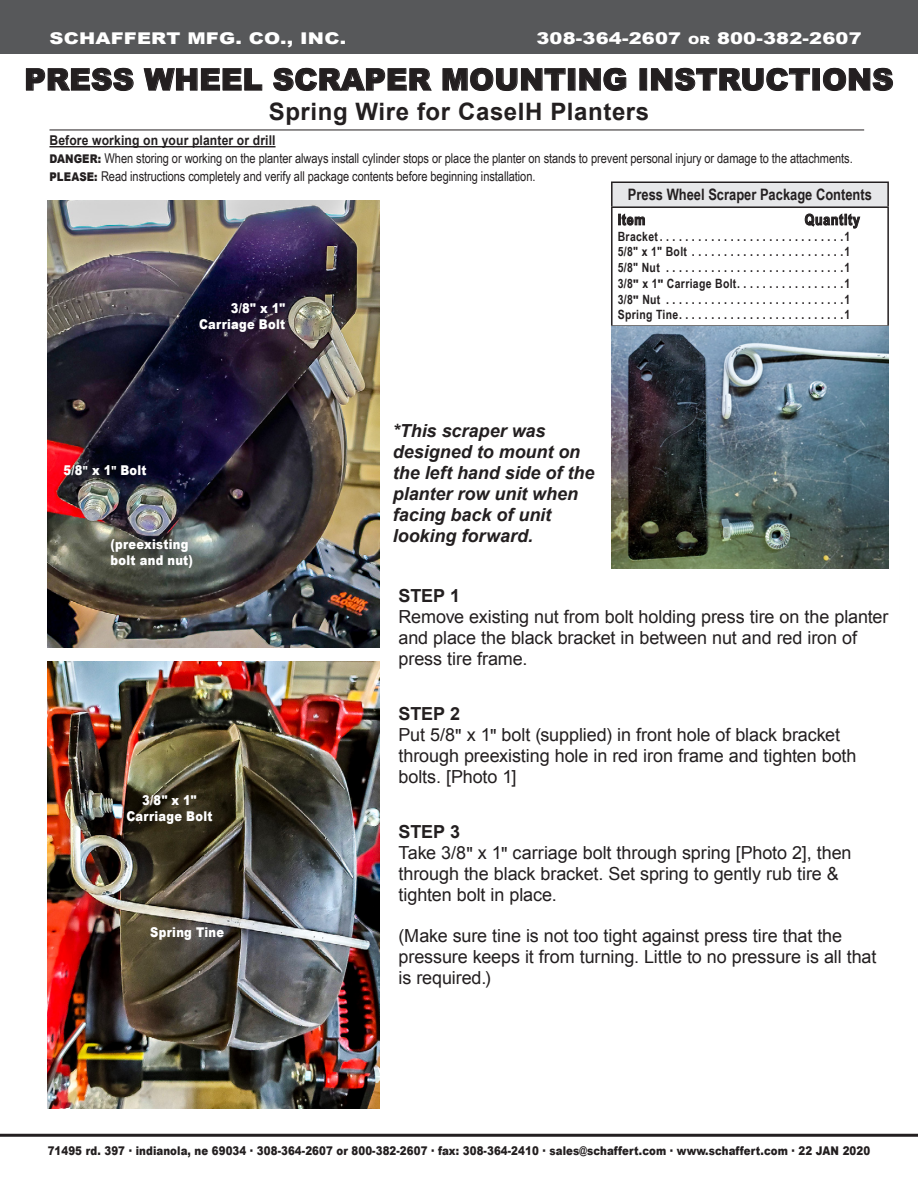
<style>
.page{position:relative;width:918px;height:1188px;background:#fff}
.page>*{position:absolute;margin:0;border:0;box-sizing:border-box;transform-origin:0 0}
.t1{font:900 30px "Arial";color:#231f20}
.Page_Subtitle{font:700 24px "Arial";letter-spacing:.025em;color:#231f20}
.Direction{font:18px/21px "Arial";letter-spacing:-.005em;color:#231f20}
.t2{font:italic 700 18px/21px "Arial";letter-spacing:-.005em;color:#231f20}
.Step{font:700 18px "Arial";letter-spacing:-.005em;color:#231f20}
.t3{font:900 16.2px "Arial";letter-spacing:.01em;color:#fff;scale:1.2 1}
.t4{font:700 15.75px "Arial Narrow";color:#231f20}
.t5{font:700 15px "Arial Narrow";letter-spacing:.05em;color:#231f20}
.t6{font:13.5px "Arial Narrow";letter-spacing:-.005em;color:#231f20}
.Direction-2{font:900 13.5px/16.5px "Arial";letter-spacing:.025em;color:#fff;text-align:right;scale:.85 1}
.t7{font:700 13.5px "Arial";letter-spacing:.01em;color:#231f20;scale:.9 1}
.t8{font:700 12.75px "Arial Narrow";letter-spacing:.025em;color:#231f20}
.t9{font:900 12px "Arial";letter-spacing:.01em;color:#231f20;scale:.85 1}
.s1{font-size:11.4px}
.s2{font-family:"Arial";font-weight:900;font-size:12px}
.s3{font-family:"Nimbus San"}
.s4{font-family:"Nimbus San";font-weight:700}
</style>
<div class="page">
<svg style="left:26px;top:68px;width:108px;height:23px"></svg>
<svg style="left:144px;top:68px;width:118px;height:23px"></svg>
<svg style="left:273px;top:68px;width:159px;height:23px"></svg>
<svg style="left:443px;top:68px;width:123px;height:23px"></svg>
<div style="left:568px;top:68px;width:7px;height:22px;border:1px solid #231f20"></div>
<svg style="left:579px;top:68px;width:47px;height:23px"></svg>
<div style="left:640px;top:68px;width:7px;height:22px;border:1px solid #231f20"></div>
<svg style="left:651px;top:68px;width:159px;height:23px"></svg>
<div style="left:813px;top:68px;width:7px;height:22px;border:1px solid #231f20"></div>
<svg style="left:823px;top:68px;width:70px;height:23px"></svg>
<div style="left:0;top:0;width:918px;height:54px;background:#57585a"></div>
<hr style="left:50px;top:130px;width:814px;height:1px;background:#231f20">
<hr style="left:0;top:1134px;width:918px;height:3px;background:#231f20">
<hr style="left:50px;top:146px;width:226px;height:1px;background:#231f20">
<div style="left:612px;top:182px;width:276px;height:25px;background:#e6e7e9"></div>
<hr style="left:611px;top:182px;width:278px;height:1px;background:#231f20">
<hr style="left:611px;top:183px;width:2px;height:23px;background:#231f20">
<hr style="left:887px;top:183px;width:2px;height:23px;background:#231f20">
<hr style="left:611px;top:206px;width:278px;height:2px;background:#231f20">
<hr style="left:611px;top:208px;width:2px;height:117px;background:#231f20">
<hr style="left:887px;top:208px;width:2px;height:117px;background:#231f20">
<hr style="left:611px;top:325px;width:278px;height:2px;background:#231f20">
<svg style="left:618px;top:214px;width:27px;height:11px"></svg>
<svg style="left:805px;top:214px;width:55px;height:14px"></svg>
<img style="left:47px;top:201px;width:333px;height:447px">
<img style="left:47px;top:662px;width:333px;height:447px">
<img style="left:611px;top:327px;width:278px;height:241px">
<p class="t3" style="left:50px;top:26px;width:249px">SCHAFFERT MFG. CO., INC.</p>
<p class="t3" style="left:536px;top:26px;width:273px">308-364-2607 <span class="s1">or</span> 800-382-2607</p>
<p class="t1" style="left:24px;top:58px;width:871px">PRESS WHEEL SCRAPER MOUNTING INSTRUCTIONS</p>
<p class="Page_Subtitle" style="left:269px;top:96px;width:382px">Spring Wire for CaseIH Planters</p>
<p class="t7" style="left:50px;top:132px;width:253px">Before working on your planter or drill</p>
<p class="t6" style="left:50px;top:149px;width:805px"><span class="s2">DANGER:</span> When storing or working on the planter always install cylinder stops or place the planter on stands to prevent personal injury or damage to the attachments.</p>
<p class="t6" style="left:50px;top:167px;width:488px"><span class="s2">PLEASE:</span> Read instructions completely and verify all package contents before beginning installation.</p>
<p class="t4" style="left:628px;top:183px;width:246px">Press Wheel Scraper Package Contents</p>
<p class="t5" style="left:618px;top:208px;width:29px">Item</p>
<p class="t5" style="left:805px;top:208px;width:57px">Quantity</p>
<p class="t8" style="left:618px;top:226px;width:234px">Bracket . . . . . . . . . . . . . . . . . . . . . . . . . . . . 1</p>
<p class="t8" style="left:618px;top:242px;width:234px">5/8" x 1" Bolt . . . . . . . . . . . . . . . . . . . . . . . 1</p>
<p class="t8" style="left:618px;top:258px;width:234px">5/8" Nut . . . . . . . . . . . . . . . . . . . . . . . . . . . 1</p>
<p class="t8" style="left:618px;top:274px;width:234px">3/8<span class="s3">"</span> x 1<span class="s3">"</span> Carriage Bolt . . . . . . . . . . . . . . . . 1</p>
<p class="t8" style="left:618px;top:289px;width:234px">3/8<span class="s3">"</span> Nut . . . . . . . . . . . . . . . . . . . . . . . . . . . 1</p>
<p class="t8" style="left:618px;top:305px;width:234px">Spring Tine . . . . . . . . . . . . . . . . . . . . . . . . . 1</p>
<p class="Direction-2" style="left:199px;top:299px;width:103px">3/8" x 1"<br>Carriage Bolt</p>
<p class="Direction-2" style="left:63px;top:461px;width:99px">5/8<span class="s4">"</span> x 1<span class="s4">"</span> Bolt</p>
<p class="Direction-2" style="left:111px;top:535px;width:98px;text-align:left">(preexisting bolt and nut)</p>
<p class="Direction-2" style="left:126px;top:791px;width:103px;text-align:center">3/8" x 1"<br>Carriage Bolt</p>
<p class="Direction-2" style="left:150px;top:924px;width:89px">Spring Tine</p>
<p class="t2" style="left:393px;top:421px;width:203px">*This scraper was designed to mount on the left hand side of the planter row unit when facing back of unit looking forward.</p>
<p class="Step" style="left:399px;top:584px;width:63px">STEP 1</p>
<p class="Direction" style="left:399px;top:607px;width:492px">Remove existing nut from bolt holding press tire on the planter and place the black bracket in between nut and red iron of press tire frame.</p>
<p class="Step" style="left:399px;top:702px;width:63px">STEP 2</p>
<p class="Direction" style="left:399px;top:724px;width:460px">Put 5/8<span class="s3">"</span> x 1<span class="s3">"</span> bolt (supplied) in front hole of black bracket through preexisting hole in red iron frame and tighten both bolts. [Photo 1]</p>
<p class="Step" style="left:399px;top:820px;width:63px">STEP 3</p>
<p class="Direction" style="left:399px;top:842px;width:455px">Take 3/8<span class="s3">"</span> x 1<span class="s3">"</span> carriage bolt through spring [Photo 2], then through the black bracket. Set spring to gently rub tire &amp; tighten bolt in place.</p>
<p class="Direction" style="left:399px;top:925px;width:479px">(Make sure tine is not too tight against press tire that the pressure keeps it from turning. Little to no pressure is all that is required.)</p>
<p class="t9" style="left:48px;top:1142px;width:969px">71495 rd. 397 ∙ indianola, ne 69034 ∙ 308-364-2607 or 800-382-2607 ∙ fax: 308-364-2410 ∙ sales@schaffert.com ∙ www.schaffert.com ∙ 22 JAN 2020</p>
</div>
